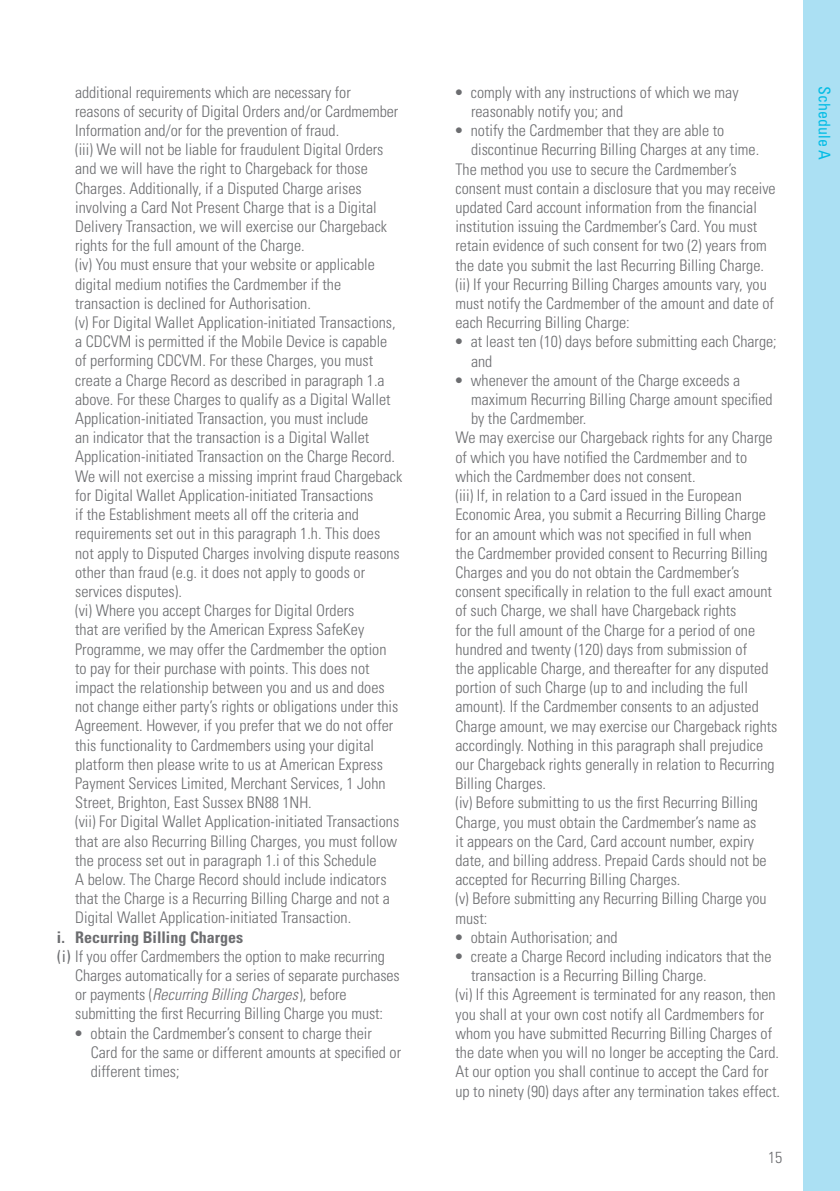
<style>
.page{position:relative;width:840px;height:1191px;background:#fff}
.page>*{position:absolute;margin:0;border:0;box-sizing:border-box;transform-origin:0 0}
.t1{font:300 condensed 16px/19.2px "Univers";color:#6c6d70}
.t2{font:italic 300 condensed 16px "Univers";letter-spacing:.005em;color:#6c6d70}
.t3{font:700 condensed 16px "Univers";color:#6c6d70}
.t4{font:condensed 16px "Univers";color:#02bce5}
.s1{font-weight:400}
.s2{font-style:normal}
</style>
<div class="page">
<div style="left:803px;top:0;width:36px;height:1191px;background:#abe0f3"></div>
<p class="t1" style="left:75px;top:82px;width:328px">additional requirements which are necessary for<br>reasons of security of Digital Orders and/or Cardmember Information and/or for the prevention of fraud.<br>(iii) We will not be liable for fraudulent Digital Orders and we will have the right to Chargeback for those Charges. Additionally, if a Disputed Charge arises involving a Card Not Present Charge that is a Digital Delivery Transaction, we will exercise our Chargeback rights for the full amount of the Charge.<br>(iv) You must ensure that your website or applicable digital medium notifies the Cardmember if the transaction is declined for Authorisation.<br>(v) For Digital Wallet Application-initiated Transactions, a CDCVM is permitted if the Mobile Device is capable of performing CDCVM. For these Charges, you must create a Charge Record as described in paragraph 1.a above. For these Charges to qualify as a Digital Wallet Application-initiated Transaction, you must include<br>an indicator that the transaction is a Digital Wallet Application-initiated Transaction on the Charge Record.<br>We will not exercise a missing imprint fraud Chargeback for Digital Wallet Application-initiated Transactions<br>if the Establishment meets all off the criteria and requirements set out in this paragraph 1.h. This does not apply to Disputed Charges involving dispute reasons other than fraud (e.g. it does not apply to goods or services disputes).<br>(vi) Where you accept Charges for Digital Orders<br>that are verified by the American Express SafeKey Programme, we may offer the Cardmember the option<br>to pay for their purchase with points. This does not impact the relationship between you and us and does not change either party’s rights or obligations under this Agreement. However, if you prefer that we do not offer this functionality to Cardmembers using your digital platform then please write to us at American Express Payment Services Limited, Merchant Services, 1 John Street, Brighton, East Sussex BN88 1NH.<br>(vii) For Digital Wallet Application-initiated Transactions that are also Recurring Billing Charges, you must follow the process set out in paragraph 1.i of this Schedule<br>A below. The Charge Record should include indicators that the Charge is a Recurring Billing Charge and not a Digital Wallet Application-initiated Transaction.</p>
<p class="t3" style="left:57px;top:927px;width:188px">i. Recurring Billing Charges</p>
<p class="t1" style="left:57px;top:946px;width:329px"><span class="s1">(i)</span> If you offer Cardmembers the option to make recurring</p>
<p class="t1" style="left:75px;top:965px;width:326px">Charges automatically for a series of separate purchases</p>
<p class="t2" style="left:75px;top:985px;width:273px"><span class="s2">or payments (</span>Recurring Billing Charges<span class="s2">), before</span></p>
<p class="t1" style="left:75px;top:1004px;width:309px">submitting the first Recurring Billing Charge you must:</p>
<p class="t1" style="left:91px;top:1023px;width:312px;text-indent:-17px">• obtain the Cardmember’s consent to charge their<br>Card for the same or different amounts at specified or different times;</p>
<p class="t1" style="left:471px;top:82px;width:269px;text-indent:-17px">• comply with any instructions of which we may reasonably notify you; and</p>
<p class="t1" style="left:454px;top:121px;width:272px">• notify the Cardmember that they are able to</p>
<p class="t1" style="left:471px;top:140px;width:289px">discontinue Recurring Billing Charges at any time.</p>
<p class="t1" style="left:455px;top:159px;width:283px">The method you use to secure the Cardmember’s</p>
<p class="t1" style="left:455px;top:178px;width:321px">consent must contain a disclosure that you may receive</p>
<p class="t1" style="left:455px;top:198px;width:303px">updated Card account information from the financial</p>
<p class="t1" style="left:455px;top:217px;width:303px">institution issuing the Cardmember’s Card. You must</p>
<p class="t1" style="left:455px;top:236px;width:312px">retain evidence of such consent for two (2) years from</p>
<p class="t1" style="left:455px;top:255px;width:310px">the date you submit the last Recurring Billing Charge.</p>
<p class="t1" style="left:455px;top:274px;width:313px">(ii) If your Recurring Billing Charges amounts vary, you</p>
<p class="t1" style="left:455px;top:294px;width:320px">must notify the Cardmember of the amount and date of</p>
<p class="t1" style="left:455px;top:313px;width:176px">each Recurring Billing Charge:</p>
<p class="t1" style="left:471px;top:332px;width:307px;text-indent:-17px">• at least ten (10) days before submitting each Charge; and</p>
<p class="t1" style="left:454px;top:370px;width:287px">• whenever the amount of the Charge exceeds a</p>
<p class="t1" style="left:471px;top:390px;width:303px">maximum Recurring Billing Charge amount specified</p>
<p class="t1" style="left:471px;top:409px;width:117px">by the Cardmember.</p>
<p class="t1" style="left:455px;top:428px;width:318px">We may exercise our Chargeback rights for any Charge</p>
<p class="t1" style="left:455px;top:447px;width:293px">of which you have notified the Cardmember and to</p>
<p class="t1" style="left:455px;top:466px;width:241px">which the Cardmember does not consent.</p>
<p class="t1" style="left:455px;top:486px;width:288px">(iii) If, in relation to a Card issued in the European</p>
<p class="t1" style="left:455px;top:505px;width:312px">Economic Area, you submit a Recurring Billing Charge</p>
<p class="t1" style="left:455px;top:524px;width:297px">for an amount which was not specified in full when</p>
<p class="t1" style="left:455px;top:543px;width:313px">the Cardmember provided consent to Recurring Billing</p>
<p class="t1" style="left:455px;top:562px;width:285px">Charges and you do not obtain the Cardmember’s</p>
<p class="t1" style="left:455px;top:582px;width:318px">consent specifically in relation to the full exact amount</p>
<p class="t1" style="left:455px;top:601px;width:282px">of such Charge, we shall have Chargeback rights</p>
<p class="t1" style="left:455px;top:620px;width:301px">for the full amount of the Charge for a period of one</p>
<p class="t1" style="left:455px;top:639px;width:293px">hundred and twenty (120) days from submission of</p>
<p class="t1" style="left:455px;top:658px;width:314px">the applicable Charge, and thereafter for any disputed</p>
<p class="t1" style="left:455px;top:678px;width:294px">portion of such Charge (up to and including the full</p>
<p class="t1" style="left:455px;top:697px;width:304px">amount). If the Cardmember consents to an adjusted</p>
<p class="t1" style="left:455px;top:716px;width:323px">Charge amount, we may exercise our Chargeback rights</p>
<p class="t1" style="left:455px;top:735px;width:309px">accordingly. Nothing in this paragraph shall prejudice</p>
<p class="t1" style="left:455px;top:754px;width:320px">our Chargeback rights generally in relation to Recurring</p>
<p class="t1" style="left:455px;top:774px;width:92px">Billing Charges.</p>
<p class="t1" style="left:455px;top:793px;width:304px">(iv) Before submitting to us the first Recurring Billing</p>
<p class="t1" style="left:455px;top:812px;width:302px">Charge, you must obtain the Cardmember’s name as</p>
<p class="t1" style="left:455px;top:831px;width:300px">it appears on the Card, Card account number, expiry</p>
<p class="t1" style="left:455px;top:850px;width:312px">date, and billing address. Prepaid Cards should not be</p>
<p class="t1" style="left:455px;top:870px;width:226px">accepted for Recurring Billing Charges.</p>
<p class="t1" style="left:455px;top:889px;width:312px">(v) Before submitting any Recurring Billing Charge you</p>
<p class="t1" style="left:455px;top:908px;width:33px">must:</p>
<p class="t1" style="left:454px;top:927px;width:165px">• obtain Authorisation; and</p>
<p class="t1" style="left:454px;top:946px;width:319px">• create a Charge Record including indicators that the</p>
<p class="t1" style="left:471px;top:966px;width:237px">transaction is a Recurring Billing Charge.</p>
<p class="t1" style="left:455px;top:985px;width:321px">(vi) If this Agreement is terminated for any reason, then</p>
<p class="t1" style="left:455px;top:1004px;width:310px">you shall at your own cost notify all Cardmembers for</p>
<p class="t1" style="left:455px;top:1023px;width:318px">whom you have submitted Recurring Billing Charges of</p>
<p class="t1" style="left:455px;top:1042px;width:325px">the date when you will no longer be accepting the Card.</p>
<p class="t1" style="left:455px;top:1062px;width:314px">At our option you shall continue to accept the Card for</p>
<p class="t1" style="left:455px;top:1081px;width:326px">up to ninety (90) days after any termination takes effect.</p>
<p class="t1" style="left:767px;top:1147px;width:16px">15</p>
<p class="t4" style="left:834px;top:86px;width:75px;rotate:90deg">Schedule A</p>
</div>
